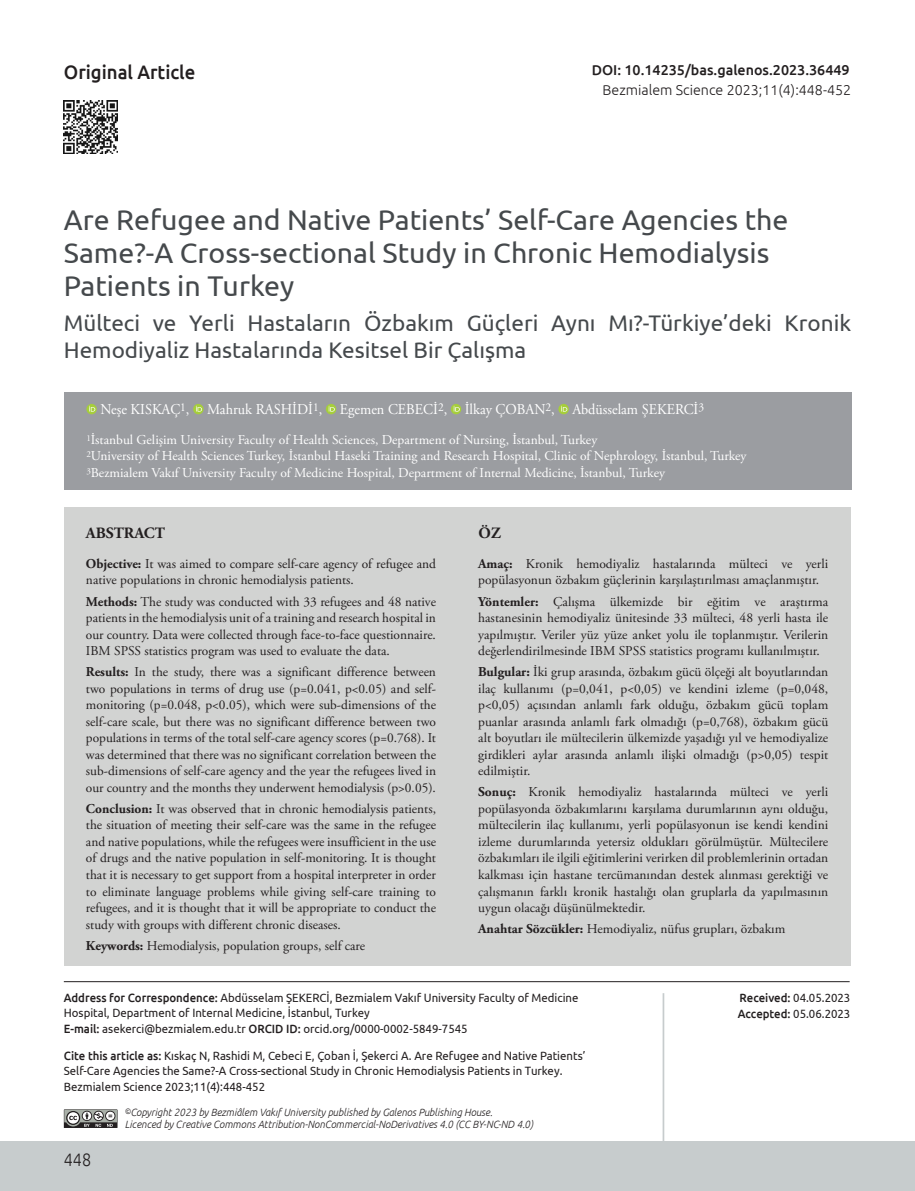
<style>
.page{position:relative;width:915px;height:1191px;background:#fff}
.page>*{position:absolute;margin:0;border:0;box-sizing:border-box;transform-origin:0 0}
.BASLIK{font:28.5px/33px "Ubuntu";color:#45494c}
._2__BASLIK{font:22.5px/27px "Ubuntu";color:#45494c}
.t1{font:500 19.5px "Ubuntu";color:#231f20;scale:.95 1}
.t2{font:300 18px "Ubuntu";color:#231f20;scale:.9 1}
.OZET{font:700 15.75px "Adobe Garamond Pro";color:#231f20}
.YAZARLAR{font:15px "Adobe Garamond Pro";color:#fff;scale:.95 1}
.DOİ{font:500 14.25px "Ubuntu";color:#231f20}
.SAYFA_ARA{font:300 14.25px "Ubuntu";color:#231f20}
.OZET-2{font:13.5px/16.5px "Adobe Garamond Pro";color:#231f20;text-align:justify}
.KURUM{font:13.5px "Adobe Garamond Pro";color:#fff}
.CITE_AS{font:12px/15px "Ubuntu";color:#231f20;scale:.95 1}
.t3{font:italic 300 10.5px/12px "Ubuntu";color:#231f20;scale:.95 1}
.s1{font-weight:700}
.s2{font-weight:500}
.s3{font-size:7.8px}
</style>
<div class="page">
<div style="left:0;top:1141px;width:914px;height:50px;background:#c7cccd"></div>
<svg style="left:64px;top:1109px;width:53px;height:19px"></svg>
<div style="left:64px;top:392px;width:786px;height:97px;background:#9b9da1"></div>
<div style="left:64px;top:507px;width:786px;height:458px;background:#d2d3d2"></div>
<svg style="left:86px;top:404px;width:11px;height:10px"></svg>
<svg style="left:89px;top:406px;width:6px;height:5px"></svg>
<svg style="left:193px;top:404px;width:10px;height:10px"></svg>
<svg style="left:196px;top:406px;width:6px;height:5px"></svg>
<svg style="left:326px;top:404px;width:10px;height:10px"></svg>
<svg style="left:328px;top:406px;width:6px;height:5px"></svg>
<svg style="left:450px;top:404px;width:11px;height:10px"></svg>
<svg style="left:453px;top:406px;width:6px;height:5px"></svg>
<svg style="left:558px;top:404px;width:10px;height:10px"></svg>
<svg style="left:561px;top:406px;width:6px;height:5px"></svg>
<hr style="left:64px;top:981px;width:785px;height:1px;background:#231f20">
<hr style="left:662px;top:993px;width:2px;height:148px;background:#c7cccd">
<img style="left:64px;top:100px;width:53px;height:54px">
<h3 class="t1" style="left:64px;top:60px;width:140px">Original Article</h3>
<p class="DOİ" style="left:591px;top:61px;width:259px">DOI: 10.14235/bas.galenos.2023.36449</p>
<p class="SAYFA_ARA" style="left:602px;top:81px;width:250px">Bezmialem Science 2023;11(4):448-452</p>
<p class="BASLIK" style="left:64px;top:202px;width:725px">Are Refugee and Native Patients’ Self-Care Agencies the<br>Same?-A Cross-sectional Study in Chronic Hemodialysis<br>Patients in Turkey</p>
<p class="_2__BASLIK" style="left:64px;top:309px;width:788px">Mülteci ve Yerli Hastaların Özbakım Güçleri Aynı Mı?-Türkiye’deki Kronik<br>Hemodiyaliz Hastalarında Kesitsel Bir Çalışma</p>
<p class="YAZARLAR" style="left:100px;top:400px;width:636px">Neşe KISKAÇ<sup>1</sup>, Mahruk RASHİDİ<sup>1</sup>, Egemen CEBECİ<sup>2</sup>, İlkay ÇOBAN<sup>2</sup>, Abdüsselam ŞEKERCİ<sup>3</sup></p>
<p class="KURUM" style="left:86px;top:431px;width:512px"><sup>1</sup>İstanbul Gelişim University Faculty of Health Sciences, Department of Nursing, İstanbul, Turkey</p>
<p class="KURUM" style="left:86px;top:448px;width:661px"><sup>2</sup>University of Health Sciences Turkey, İstanbul Haseki Training and Research Hospital, Clinic of Nephrology, İstanbul, Turkey</p>
<p class="KURUM" style="left:86px;top:464px;width:580px"><sup>3</sup>Bezmialem Vakıf University Faculty of Medicine Hospital, Department of Internal Medicine, İstanbul, Turkey</p>
<p class="OZET" style="left:86px;top:524px;width:80px">ABSTRACT</p>
<p class="OZET" style="left:478px;top:524px;width:24px">ÖZ</p>
<p class="OZET-2" style="left:86px;top:556px;width:351px"><span class="s1">Objective:</span> It was aimed to compare self-care agency of refugee and native populations in chronic hemodialysis patients.</p>
<p class="OZET-2" style="left:86px;top:593px;width:351px"><span class="s1">Methods:</span> The study was conducted with 33 refugees and 48 native patients in the hemodialysis unit of a training and research hospital in our country. Data were collected through face-to-face questionnaire.<br>IBM SPSS statistics program was used to evaluate the data.</p>
<p class="OZET-2" style="left:86px;top:664px;width:351px"><span class="s1">Results:</span> In the study, there was a significant difference between two populations in terms of drug use (p=0.041, p&lt;0.05) and self&shy;monitoring (p=0.048, p&lt;0.05), which were sub-dimensions of the self-care scale, but there was no significant difference between two populations in terms of the total self-care agency scores (p=0.768). It was determined that there was no significant correlation between the sub-dimensions of self-care agency and the year the refugees lived in our country and the months they underwent hemodialysis (p&gt;0.05).</p>
<p class="OZET-2" style="left:86px;top:801px;width:351px"><span class="s1">Conclusion:</span> It was observed that in chronic hemodialysis patients, the situation of meeting their self-care was the same in the refugee and native populations, while the refugees were insufficient in the use of drugs and the native population in self-monitoring. It is thought that it is necessary to get support from a hospital interpreter in order to eliminate language problems while giving self-care training to refugees, and it is thought that it will be appropriate to conduct the study with groups with different chronic diseases.</p>
<p class="OZET-2" style="left:86px;top:937px;width:281px"><span class="s1">Keywords:</span> Hemodialysis, population groups, self care</p>
<p class="OZET-2" style="left:478px;top:556px;width:351px"><span class="s1">Amaç:</span> Kronik hemodiyaliz hastalarında mülteci ve yerli popülasyonun özbakım güçlerinin karşılaştırılması amaçlanmıştır.</p>
<p class="OZET-2" style="left:478px;top:593px;width:351px"><span class="s1">Yöntemler:</span> Çalışma ülkemizde bir eğitim ve araştırma hastanesinin hemodiyaliz ünitesinde 33 mülteci, 48 yerli hasta ile yapılmıştır. Veriler yüz yüze anket yolu ile toplanmıştır. Verilerin değerlendirilmesinde IBM SPSS statistics programı kullanılmıştır.</p>
<p class="OZET-2" style="left:478px;top:664px;width:351px"><span class="s1">Bulgular:</span> İki grup arasında, özbakım gücü ölçeği alt boyutlarından ilaç kullanımı (p=0,041, p&lt;0,05) ve kendini izleme (p=0,048, p&lt;0,05) açısından anlamlı fark olduğu, özbakım gücü toplam puanlar arasında anlamlı fark olmadığı (p=0,768), özbakım gücü alt boyutları ile mültecilerin ülkemizde yaşadığı yıl ve hemodiyalize girdikleri aylar arasında anlamlı ilişki olmadığı (p&gt;0,05) tespit edilmiştir.</p>
<p class="OZET-2" style="left:478px;top:784px;width:351px"><span class="s1">Sonuç:</span> Kronik hemodiyaliz hastalarında mülteci ve yerli popülasyonda özbakımlarını karşılama durumlarının aynı olduğu, mültecilerin ilaç kullanımı, yerli popülasyonun ise kendi kendini izleme durumlarında yetersiz oldukları görülmüştür. Mültecilere özbakımları ile ilgili eğitimlerini verirken dil problemlerinin ortadan kalkması için hastane tercümanından destek alınması gerektiği ve çalışmanın farklı kronik hastalığı olan gruplarla da yapılmasının uygun olacağı düşünülmektedir.</p>
<p class="OZET-2" style="left:478px;top:921px;width:308px"><span class="s1">Anahtar Sözcükler:</span> Hemodiyaliz, nüfus grupları, özbakım</p>
<p class="CITE_AS" style="left:64px;top:990px;width:543px"><span class="s2">Address for Correspondence:</span> Abdüsselam ŞEKERCİ, Bezmialem Vakıf University Faculty of Medicine<br>Hospital, Department of Internal Medicine, İstanbul, Turkey</p>
<p class="CITE_AS" style="left:64px;top:1021px;width:426px"><span class="s2">E-mail:</span> asekerci@bezmialem.edu.tr <span class="s2">ORCID ID:</span> orcid.org/0000-0002-5849-7545</p>
<p class="CITE_AS" style="left:64px;top:1048px;width:550px"><span class="s2">Cite this article as:</span> Kıskaç N, Rashidi M, Cebeci E, Çoban İ, Şekerci A. Are Refugee and Native Patients’<br>Self-Care Agencies the Same?-A Cross-sectional Study in Chronic Hemodialysis Patients in Turkey.</p>
<p class="CITE_AS" style="left:64px;top:1079px;width:213px">Bezmialem Science 2023;11(4):448-452</p>
<h3 class="t2" style="left:64px;top:1148px;width:32px">448</h3>
<p class="t3" style="left:125px;top:1106px;width:431px"><span class="s3">©</span>Copyright 2023 by Bezmiâlem Vakıf University published by Galenos Publishing House.<br>Licenced by Creative Commons Attribution-NonCommercial-NoDerivatives 4.0 (CC BY-NC-ND 4.0)</p>
<p class="CITE_AS" style="left:739px;top:990px;width:118px"><span class="s2">Received:</span> 04.05.2023</p>
<p class="CITE_AS" style="left:737px;top:1006px;width:120px"><span class="s2">Accepted:</span> 05.06.2023</p>
</div>
